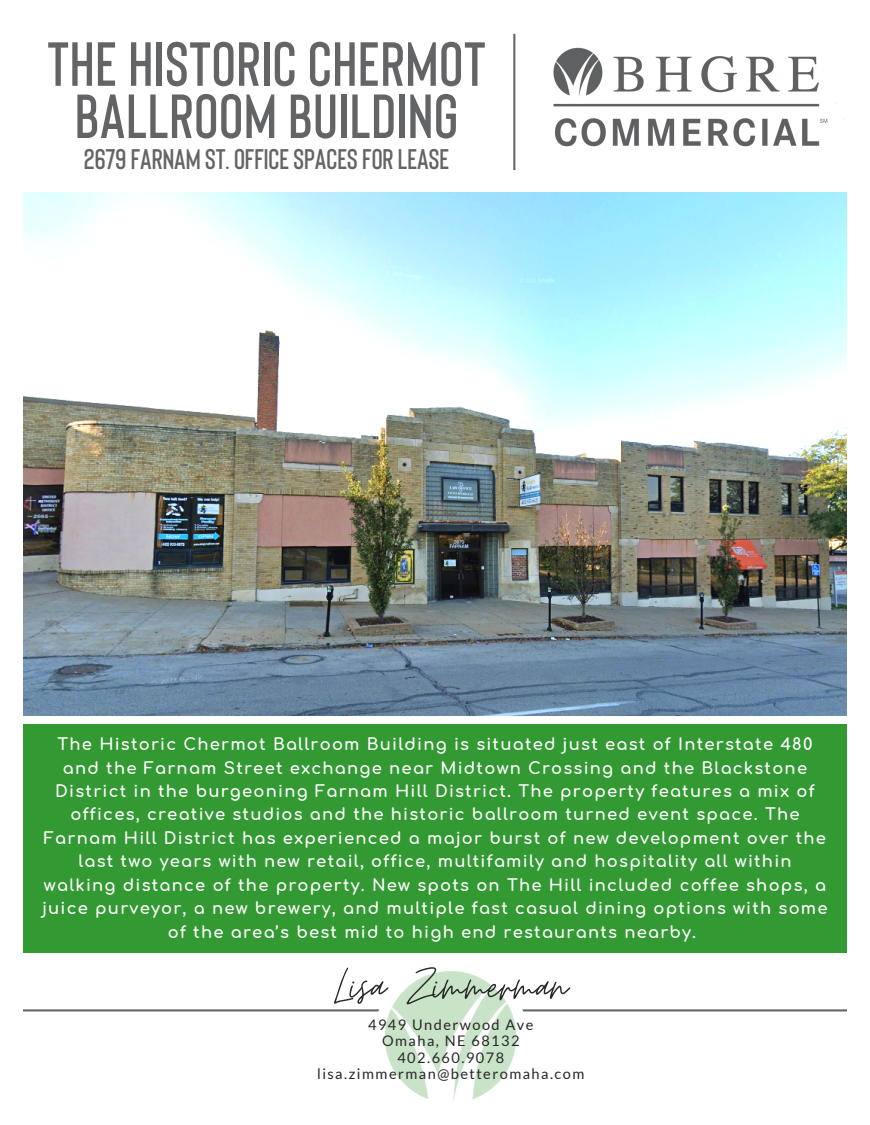
<style>
.page{position:relative;width:870px;height:1125px;background:#fff}
.page>*{position:absolute;margin:0;border:0;box-sizing:border-box;transform-origin:0 0}
.t1{font:600 62.18px/52.2px "Bison";letter-spacing:.015em;color:#636466;text-align:center}
.t2{font:54.82px "Moon Time";color:#272727}
.t3{font:600 28.42px "Bison";color:#636466}
.t4{font:700 16.35px/23.4px "Comfortaa";letter-spacing:.075em;color:#fff;text-align:center}
.t5{font:14.55px/16.4px "Lato";letter-spacing:.1em;color:#272727;text-align:center}
</style>
<div class="page">
<img style="left:23px;top:193px;width:823px;height:523px">
<div style="left:0;top:724px;width:869px;height:229px;background:#393"></div>
<svg style="left:23px;top:1009px;width:823px;height:2px"></svg>
<img style="left:334px;top:971px;width:232px;height:130px">
<svg style="left:513px;top:34px;width:2px;height:136px"></svg>
<img style="left:553px;top:47px;width:291px;height:100px">
<div style="left:0;top:167px;width:23px;height:904px;background:#fff"></div>
<div style="left:846px;top:157px;width:23px;height:904px;background:#fff"></div>
<h1 class="t1" style="left:47px;top:35px;width:439px">THE HISTORIC CHERMOT<br>BALLROOM BUILDING</h1>
<h3 class="t3" style="left:84px;top:140px;width:367px">2679FARNAM ST. OFFICESPACESFORLEASE</h3>
<p class="t4" style="left:42px;top:733px;width:786px">The Historic Chermot Ballroom Building is situated just east of Interstate 480 and the Farnam Street exchange near Midtown Crossing and the Blackstone District in the burgeoning Farnam Hill District. The property features a mix of offices, creative studios and the historic ballroom turned event space. The Farnam Hill District has experienced a major burst of new development over the last two years with new retail, office, multifamily and hospitality all within walking distance of the property. New spots on The Hill included coffee shops, a juice purveyor, a new brewery, and multiple fast casual dining options with some of the area’s best mid to high end restaurants nearby.</p>
<h2 class="t2" style="left:334px;top:953px;width:235px">Lisa Zimmerman</h2>
<p class="t5" style="left:317px;top:1016px;width:269px">4949 Underwood Ave<br>Omaha, NE 68132<br>402.660.9078 lisa.zimmerman@betteromaha.com</p>
</div>
